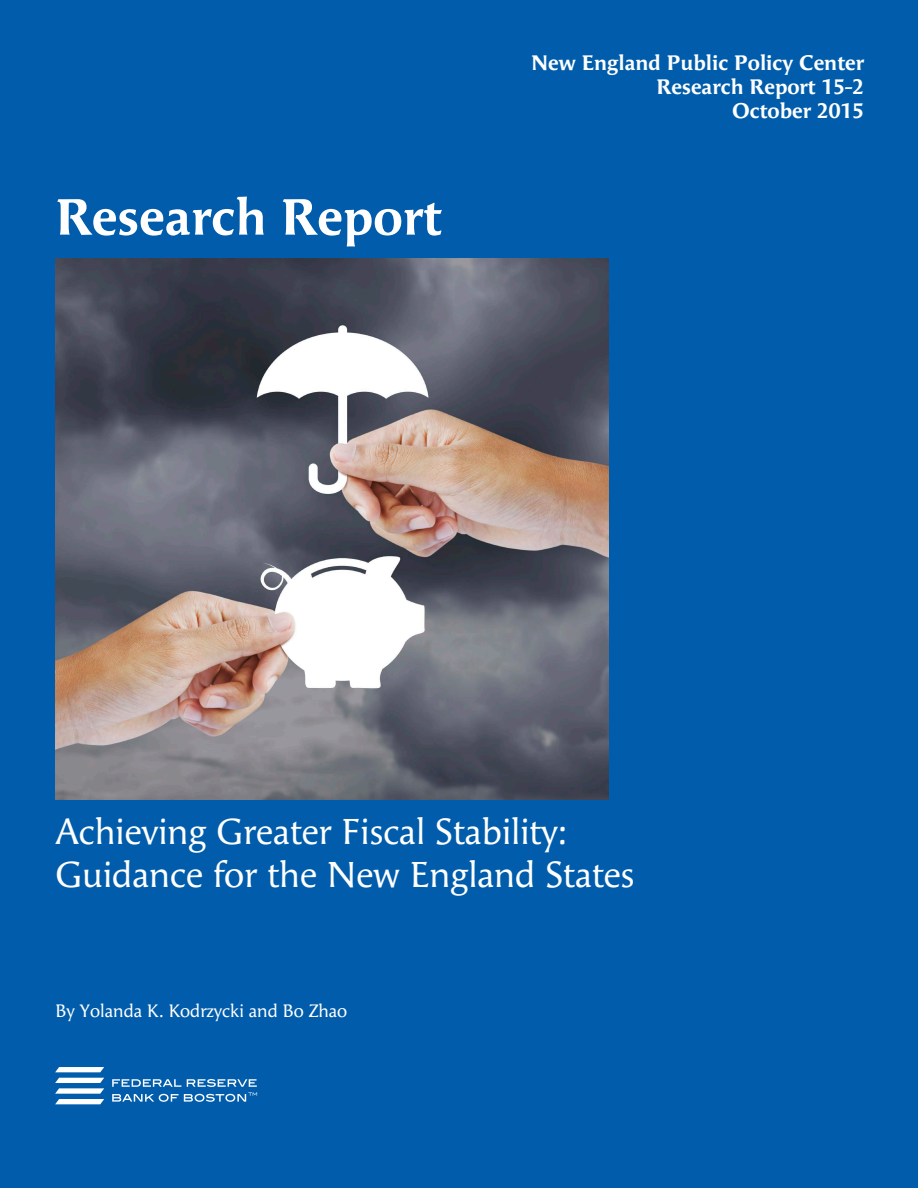
<style>
.page{position:relative;width:918px;height:1188px;background:#015dab}
.page>*{position:absolute;margin:0;border:0;box-sizing:border-box;transform-origin:0 0}
.t1{font:700 51px "Angie";color:#fff}
.t2{font:36px "Angie";color:#fff}
.t3{font:700 21px "Angie";color:#fff}
.t4{font:18px "Angie";color:#fff}
</style>
<div class="page">
<svg style="left:55px;top:1067px;width:49px;height:5px"></svg>
<svg style="left:55px;top:1078px;width:49px;height:26px"></svg>
<svg style="left:112px;top:1079px;width:145px;height:23px;background:#4186c0"></svg>
<img style="left:55px;top:258px;width:554px;height:541px">
<p class="t1" style="left:56px;top:190px;width:388px">Research Report</p>
<p class="t3" style="left:531px;top:51px;width:334px">New England Public Policy Center</p>
<p class="t3" style="left:657px;top:75px;width:209px">Research Report 15-2</p>
<p class="t3" style="left:732px;top:99px;width:133px">October 2015</p>
<p class="t2" style="left:56px;top:813px;width:514px">Achieving Greater Fiscal Stability:</p>
<p class="t2" style="left:56px;top:856px;width:581px">Guidance for the New England States</p>
<p class="t4" style="left:56px;top:1001px;width:293px">By Yolanda K. Kodrzycki and Bo Zhao</p>
</div>
